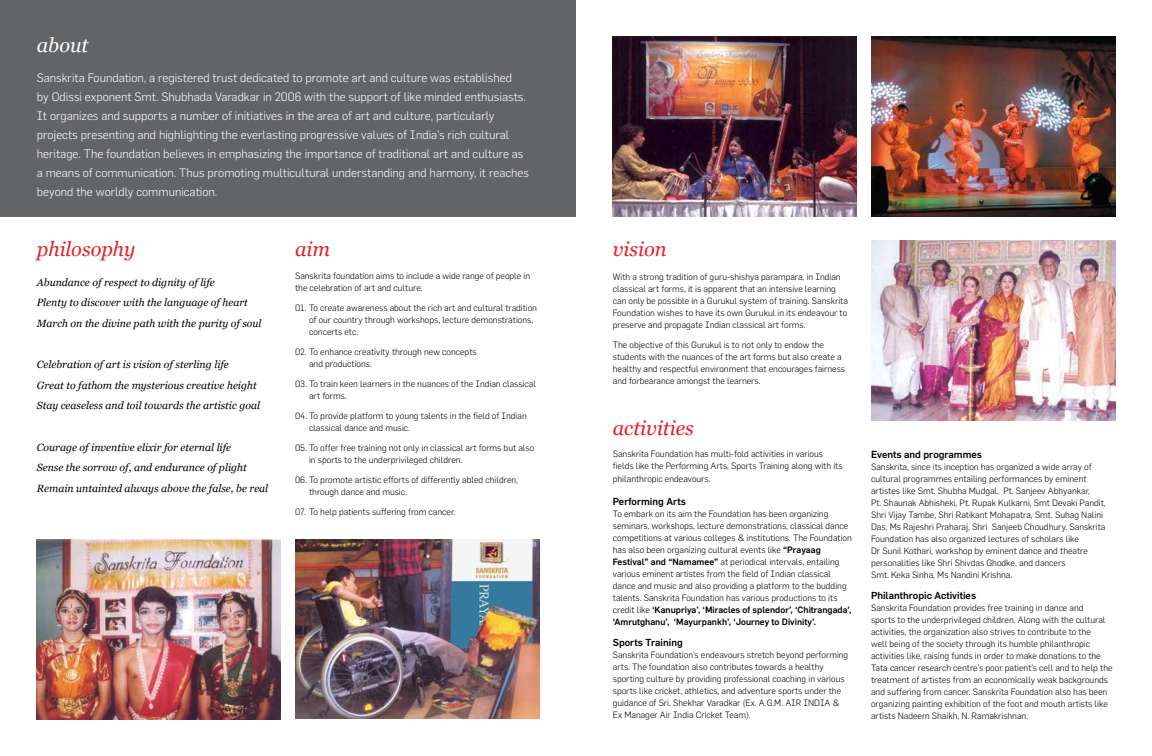
<style>
.page{position:relative;width:1152px;height:756px;background:#fff}
.page>*{position:absolute;margin:0;border:0;box-sizing:border-box;transform-origin:0 0}
.t1{font:italic 20px "Georgia";color:#ed1c24}
.t2{font:italic 20px "Georgia";color:#fff}
.t3{font:300 12px/19px "Flama";color:#fff}
.t4{font:italic 10.5px/20.6px "Georgia";color:#000}
.t5{font:500 10px "Flama";color:#000}
.t6{font:300 9px/12px "Flama";color:#000}
.s1{font-weight:500}
</style>
<div class="page">
<div style="left:0;top:0;width:576px;height:216px;background:#636466"></div>
<img style="left:871px;top:37px;width:244px;height:180px">
<img style="left:37px;top:539px;width:244px;height:180px">
<img style="left:295px;top:539px;width:244px;height:180px">
<img style="left:871px;top:241px;width:244px;height:180px">
<img style="left:613px;top:37px;width:244px;height:179px">
<h1 class="t2" style="left:37px;top:32px;width:53px">about</h1>
<p class="t3" style="left:37px;top:68px;width:494px">Sanskrita Foundation, a registered trust dedicated to promote art and culture was established<br>by Odissi exponent Smt. Shubhada Varadkar in 2006 with the support of like minded enthusiasts.<br>It organizes and supports a number of initiatives in the area of art and culture, particularly projects presenting and highlighting the everlasting progressive values of India’s rich cultural heritage. The foundation believes in emphasizing the importance of traditional art and culture as a means of communication. Thus promoting multicultural understanding and harmony, it reaches beyond the worldly communication.</p>
<h1 class="t1" style="left:37px;top:236px;width:100px">philosophy</h1>
<p class="t4" style="left:37px;top:272px;width:226px">Abundance of respect to dignity of life<br>Plenty to discover with the language of heart<br>March on the divine path with the purity of soul</p>
<p class="t4" style="left:37px;top:354px;width:225px">Celebration of art is vision of sterling life<br>Great to fathom the mysterious creative height<br>Stay ceaseless and toil towards the artistic goal</p>
<p class="t4" style="left:37px;top:437px;width:233px">Courage of inventive elixir for eternal life<br>Sense the sorrow of, and endurance of plight<br>Remain untainted always above the false, be real</p>
<h1 class="t1" style="left:295px;top:236px;width:36px">aim</h1>
<p class="t6" style="left:295px;top:269px;width:237px">Sanskrita foundation aims to include a wide range of people in the celebration of art and culture.</p>
<p class="t6" style="left:309px;top:301px;width:230px;text-indent:-14px">01. To create awareness about the rich art and cultural tradition of our country through workshops, lecture demonstrations, concerts etc.</p>
<p class="t6" style="left:309px;top:345px;width:169px;text-indent:-14px">02. To enhance creativity through new concepts and productions.</p>
<p class="t6" style="left:309px;top:377px;width:228px;text-indent:-14px">03. To train keen learners in the nuances of the Indian classical art forms.</p>
<p class="t6" style="left:309px;top:409px;width:219px;text-indent:-14px">04. To provide platform to young talents in the field of Indian classical dance and music.</p>
<p class="t6" style="left:309px;top:441px;width:227px;text-indent:-14px">05. To offer free training not only in classical art forms but also in sports to the underprivileged children.</p>
<p class="t6" style="left:309px;top:473px;width:211px;text-indent:-14px">06. To promote artistic efforts of differently abled children, through dance and music.</p>
<p class="t6" style="left:295px;top:505px;width:162px">07. To help patients suffering from cancer.</p>
<h1 class="t1" style="left:613px;top:236px;width:55px">vision</h1>
<p class="t6" style="left:613px;top:271px;width:237px">With a strong tradition of guru-shishya parampara, in Indian classical art forms, it is apparent that an intensive learning can only be possible in a Gurukul system of training. Sanskrita Foundation wishes to have its own Gurukul in its endeavour to preserve and propagate Indian classical art forms.</p>
<p class="t6" style="left:613px;top:339px;width:234px">The objective of this Gurukul is to not only to endow the students with the nuances of the art forms but also create a healthy and respectful environment that encourages fairness and forbearance amongst the learners.</p>
<h1 class="t1" style="left:613px;top:415px;width:83px">activities</h1>
<p class="t6" style="left:613px;top:448px;width:231px">Sanskrita Foundation has multi-fold activities in various fields like the Performing Arts, Sports Training along with its</p>
<p class="t6" style="left:613px;top:473px;width:99px">philanthropic endeavours.</p>
<p class="t5" style="left:613px;top:496px;width:75px">Performing Arts</p>
<p class="t6" style="left:613px;top:508px;width:241px">To embark on its aim the Foundation has been organizing seminars, workshops, lecture demonstrations, classical dance competitions at various colleges &amp; institutions. The Foundation has also been organizing cultural events like <span class="s1">“Prayaag Festival” and “Namamee”</span> at periodical intervals, entailing various eminent artistes from the field of Indian classical dance and music and also providing a platform to the budding talents. Sanskrita Foundation has various productions to its credit like <span class="s1">‘Kanupriya’, ‘Miracles of splendor’, ‘Chitrangada’, ‘Amrutghanu’, ‘Mayurpankh’, ‘Journey to Divinity’.</span></p>
<p class="t5" style="left:613px;top:637px;width:71px">Sports Training</p>
<p class="t6" style="left:613px;top:649px;width:237px">Sanskrita Foundation’s endeavours stretch beyond performing arts. The foundation also contributes towards a healthy sporting culture by providing professional coaching in various sports like cricket, athletics, and adventure sports under the guidance of Sri. Shekhar Varadkar (Ex. A.G.M. AIR INDIA &amp; Ex Manager Air India Cricket Team).</p>
<p class="t5" style="left:871px;top:449px;width:113px">Events and programmes</p>
<p class="t6" style="left:871px;top:461px;width:236px">Sanskrita, since its inception has organized a wide array of cultural programmes entailing performances by eminent artistes like Smt. Shubha Mudgal, Pt. Sanjeev Abhyankar,<br>Pt. Shaunak Abhisheki, Pt. Rupak Kulkarni, Smt Devaki Pandit, Shri Vijay Tambe, Shri Ratikant Mohapatra, Smt. Suhag Nalini Das, Ms Rajeshri Praharaj, Shri Sanjeeb Choudhury. Sanskrita Foundation has also organized lectures of scholars like<br>Dr Sunil Kothari, workshop by eminent dance and theatre personalities like Shri Shivdas Ghodke, and dancers<br>Smt. Keka Sinha, Ms Nandini Krishna.</p>
<p class="t5" style="left:871px;top:590px;width:107px">Philanthropic Activities</p>
<p class="t6" style="left:871px;top:602px;width:243px">Sanskrita Foundation provides free training in dance and<br>sports to the underprivileged children. Along with the cultural activities, the organization also strives to contribute to the<br>well being of the society through its humble philanthropic activities like, raising funds in order to make donations to the Tata cancer research centre’s poor patient’s cell and to help the treatment of artistes from an economically weak backgrounds and suffering from cancer. Sanskrita Foundation also has been organizing painting exhibition of the foot and mouth artists like artists Nadeem Shaikh, N. Ramakrishnan.</p>
</div>
